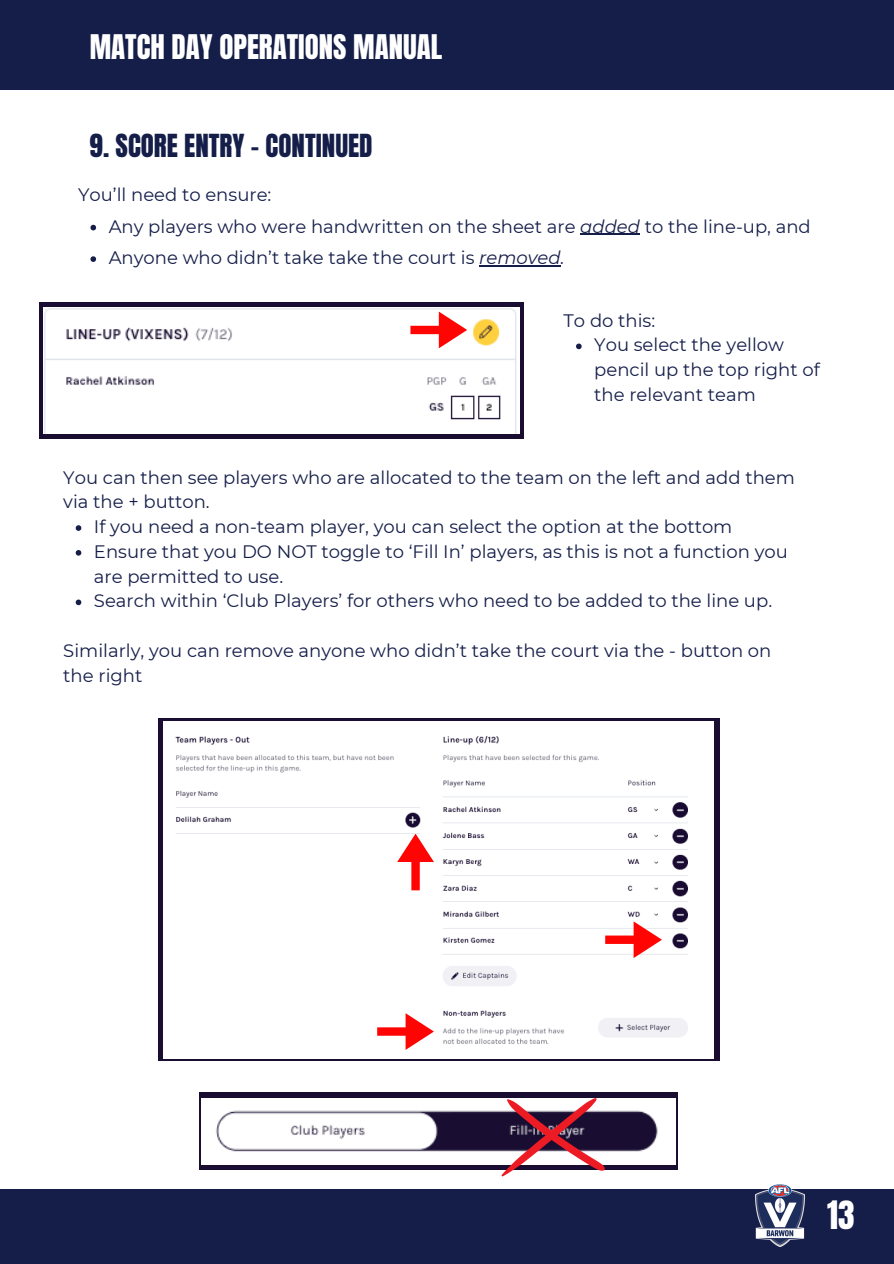
<style>
.page{position:relative;width:894px;height:1264px;background:#fff}
.page>*{position:absolute;margin:0;border:0;box-sizing:border-box;transform-origin:0 0}
.t1{font:33.3px "Anton";color:#fff}
.t2{font:28.8px "Anton";color:#fff}
.t3{font:27px "Anton";color:#151e49}
.t4{font:18px/24.8px "Montserrat";color:#151e49}
.s1{font-style:italic}
</style>
<div class="page">
<div style="left:0;top:1189px;width:893px;height:74px;background:#151e49"></div>
<img style="left:755px;top:1184px;width:49px;height:62px">
<div style="left:0;top:0;width:893px;height:89px;background:#151e49"></div>
<div style="left:39px;top:302px;width:484px;height:137px;background:#190e32"></div>
<img style="left:43px;top:307px;width:476px;height:126px">
<svg style="left:410px;top:311px;width:57px;height:37px;background:#ffa4a3"></svg>
<svg style="left:76px;top:525px;width:5px;height:6px"></svg>
<svg style="left:76px;top:550px;width:5px;height:5px"></svg>
<svg style="left:76px;top:599px;width:5px;height:6px"></svg>
<div style="left:199px;top:1092px;width:479px;height:77px;background:#190e32"></div>
<img style="left:201px;top:1098px;width:474px;height:66px">
<svg style="left:90px;top:225px;width:6px;height:5px"></svg>
<hr style="left:580px;top:234px;width:60px;height:1px;background:#151e49">
<svg style="left:90px;top:256px;width:6px;height:6px"></svg>
<hr style="left:479px;top:265px;width:81px;height:1px;background:#151e49">
<svg style="left:576px;top:343px;width:5px;height:6px"></svg>
<div style="left:158px;top:719px;width:561px;height:341px;background:linear-gradient(to bottom,#190e32,#190e32)"></div>
<img style="left:164px;top:721px;width:549px;height:337px">
<svg style="left:397px;top:833px;width:37px;height:57px"></svg>
<svg style="left:605px;top:921px;width:56px;height:37px"></svg>
<svg style="left:377px;top:1013px;width:57px;height:36px"></svg>
<svg style="left:501px;top:1098px;width:103px;height:78px"></svg>
<p class="t2" style="left:90px;top:26px;width:354px">MATCH DAY OPERATIONS MANUAL</p>
<p class="t3" style="left:89px;top:126px;width:284px">9. SCORE ENTRY - CONTINUED</p>
<p class="t4" style="left:78px;top:182px;width:195px">You’ll need to ensure:</p>
<p class="t4" style="left:109px;top:214px;width:703px">Any players who were handwritten on the sheet are <span class="s1">added</span> to the line-up, and</p>
<p class="t4" style="left:109px;top:245px;width:457px">Anyone who didn’t take take the court is <span class="s1">removed.</span></p>
<p class="t4" style="left:563px;top:308px;width:93px">To do this:</p>
<p class="t4" style="left:594px;top:332px;width:227px">You select the yellow pencil up the top right of the relevant team</p>
<h2 class="t4" style="left:63px;top:465px;width:732px">You can then see players who are allocated to the team on the left and add them via the + button.</h2>
<p class="t4" style="left:94px;top:514px;width:639px">If you need a non-team player, you can select the option at the bottom</p>
<p class="t4" style="left:94px;top:539px;width:695px">Ensure that you DO NOT toggle to ‘Fill In’ players, as this is not a function you are permitted to use.</p>
<p class="t4" style="left:94px;top:588px;width:679px">Search within ‘Club Players’ for others who need to be added to the line up.</p>
<p class="t4" style="left:63px;top:638px;width:709px">Similarly, you can remove anyone who didn’t take the court via the - button on the right</p>
<h1 class="t1" style="left:827px;top:1190px;width:29px">13</h1>
</div>
